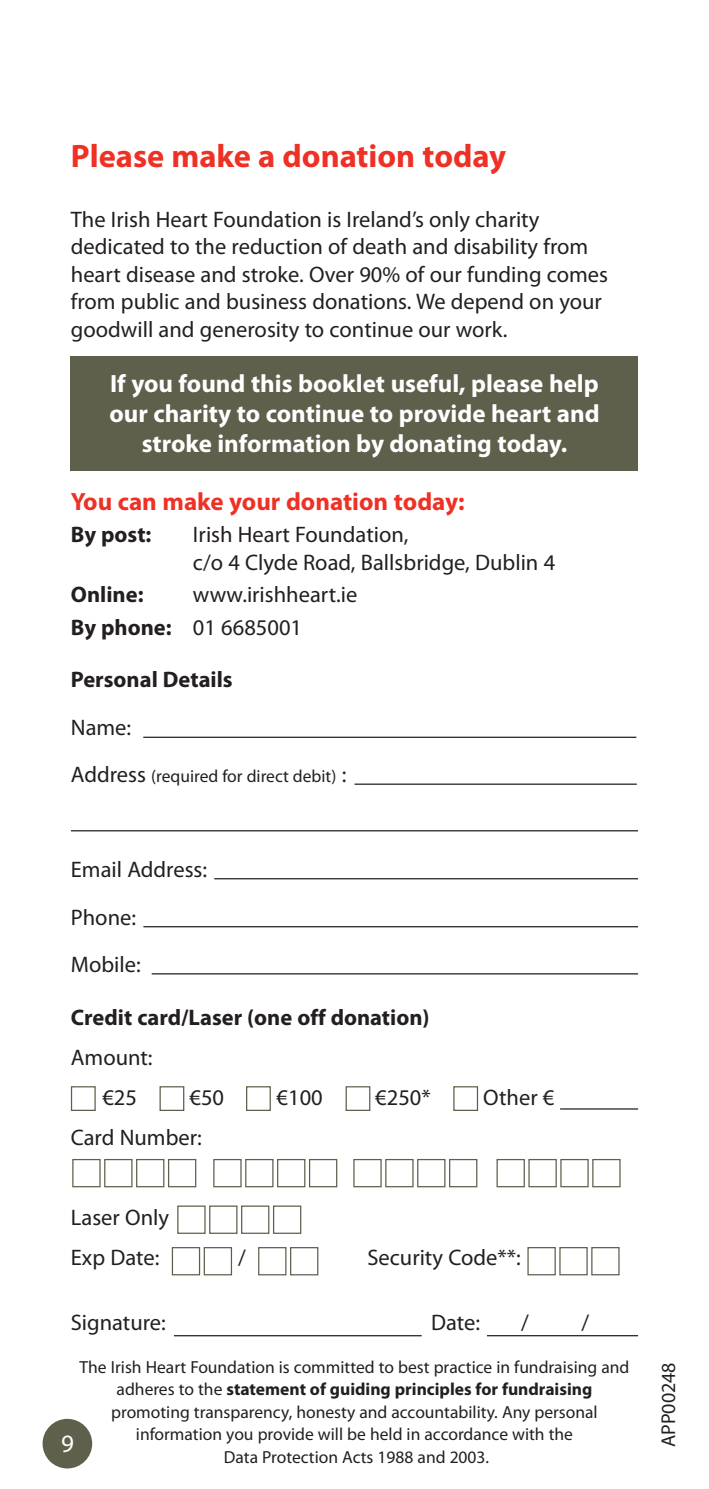
<style>
.page{position:relative;width:709px;height:1489px;background:#fff}
.page>*{position:absolute;margin:0;border:0;box-sizing:border-box;transform-origin:0 0}
.t1{font:700 32.5px "Myriad Pro";color:#ee3124}
.t2{font:700 25px/30px "Myriad Pro";color:#fff;text-align:center}
.t3{font:700 25px "Myriad Pro";color:#ee3124}
.t4{font:25px "Myriad Pro";color:#fff}
.t5{font:22.5px/27.5px "Myriad Pro";color:#231f20}
.t6{font:700 22.5px "Myriad Pro";color:#231f20}
.t7{font:20px "Myriad Pro";color:#231f20}
.t8{font:17.5px/22.5px "Myriad Pro";color:#231f20;text-align:center}
.s1{font-weight:700}
.s2{font-size:22.5px}
</style>
<div class="page">
<div style="left:43px;top:1418px;width:49px;height:50px;background:#5f604b;border-radius:50%"></div>
<div style="left:71px;top:356px;width:567px;height:115px;background:#5f604b"></div>
<hr style="left:143px;top:736px;width:493px;height:2px;background:#231f20">
<hr style="left:354px;top:783px;width:283px;height:1px;background:#231f20">
<hr style="left:71px;top:830px;width:567px;height:1px;background:#231f20">
<hr style="left:214px;top:878px;width:424px;height:1px;background:#231f20">
<hr style="left:143px;top:926px;width:495px;height:1px;background:#231f20">
<hr style="left:152px;top:973px;width:486px;height:1px;background:#231f20">
<svg style="left:70px;top:1086px;width:551px;height:189px"></svg>
<hr style="left:174px;top:1334px;width:248px;height:2px;background:#231f20">
<hr style="left:487px;top:1334px;width:151px;height:2px;background:#231f20">
<hr style="left:560px;top:1108px;width:78px;height:1px;background:#231f20">
<h1 class="t1" style="left:71px;top:144px;width:437px">Please make a donation today</h1>
<p class="t5" style="left:71px;top:208px;width:538px">The Irish Heart Foundation is Ireland’s only charity dedicated to the reduction of death and disability from heart disease and stroke. Over 90% of our funding comes from public and business donations. We depend on your goodwill and generosity to continue our work.</p>
<p class="t2" style="left:109px;top:371px;width:492px">If you found this booklet useful, please help our charity to continue to provide heart and stroke information by donating today.</p>
<p class="t3" style="left:71px;top:491px;width:395px">You can make your donation today:</p>
<p class="t6" style="left:71px;top:526px;width:82px">By post:</p>
<p class="t5" style="left:193px;top:523px;width:364px">Irish Heart Foundation,<br>c/o 4 Clyde Road, Ballsbridge, Dublin 4</p>
<p class="t6" style="left:71px;top:586px;width:74px">Online:</p>
<p class="t5" style="left:71px;top:580px;width:288px;line-height:32.5px;text-indent:122px">www.irishheart.ie<br><span class="s1">By phone:</span> 01 6685001</p>
<p class="t6" style="left:71px;top:671px;width:163px">Personal Details</p>
<p class="t5" style="left:71px;top:715px;width:62px">Name:</p>
<p class="t8" style="left:71px;top:766px;width:277px"><span class="s2">Address</span> (required for direct debit) <span class="s2">:</span></p>
<p class="t5" style="left:71px;top:848px;width:138px;line-height:47.5px">Email Address:<br>Phone:<br>Mobile:</p>
<p class="t6" style="left:71px;top:1008px;width:360px">Credit card/Laser (one off donation)</p>
<p class="t5" style="left:102px;top:1039px;width:52px;line-height:40px;text-indent:-31px">Amount: €25</p>
<p class="t5" style="left:189px;top:1085px;width:36px">€50</p>
<p class="t5" style="left:276px;top:1085px;width:48px">€100</p>
<p class="t5" style="left:375px;top:1085px;width:57px">€250*</p>
<p class="t5" style="left:483px;top:1085px;width:73px">Other €</p>
<p class="t5" style="left:71px;top:1125px;width:133px">Card Number:</p>
<p class="t5" style="left:71px;top:1199px;width:100px;line-height:40px">Laser Only<br>Exp Date:</p>
<p class="t5" style="left:238px;top:1245px;width:9px">/</p>
<p class="t5" style="left:367px;top:1245px;width:155px">Security Code**:</p>
<p class="t5" style="left:71px;top:1310px;width:96px">Signature:</p>
<p class="t5" style="left:431px;top:1310px;width:51px">Date:</p>
<p class="t5" style="left:521px;top:1310px;width:9px">/</p>
<p class="t5" style="left:581px;top:1310px;width:9px">/</p>
<p class="t8" style="left:80px;top:1356px;width:551px">The Irish Heart Foundation is committed to best practice in fundraising and adheres to the <span class="s1">statement of guiding principles for fundraising </span>promoting transparency, honesty and accountability. Any personal information you provide will be held in accordance with the<br>Data Protection Acts 1988 and 2003.</p>
<p class="t7" style="left:661px;top:1446px;width:86px;rotate:-90deg">APP00248</p>
<p class="t4" style="left:61px;top:1433px;width:14px">9</p>
</div>
